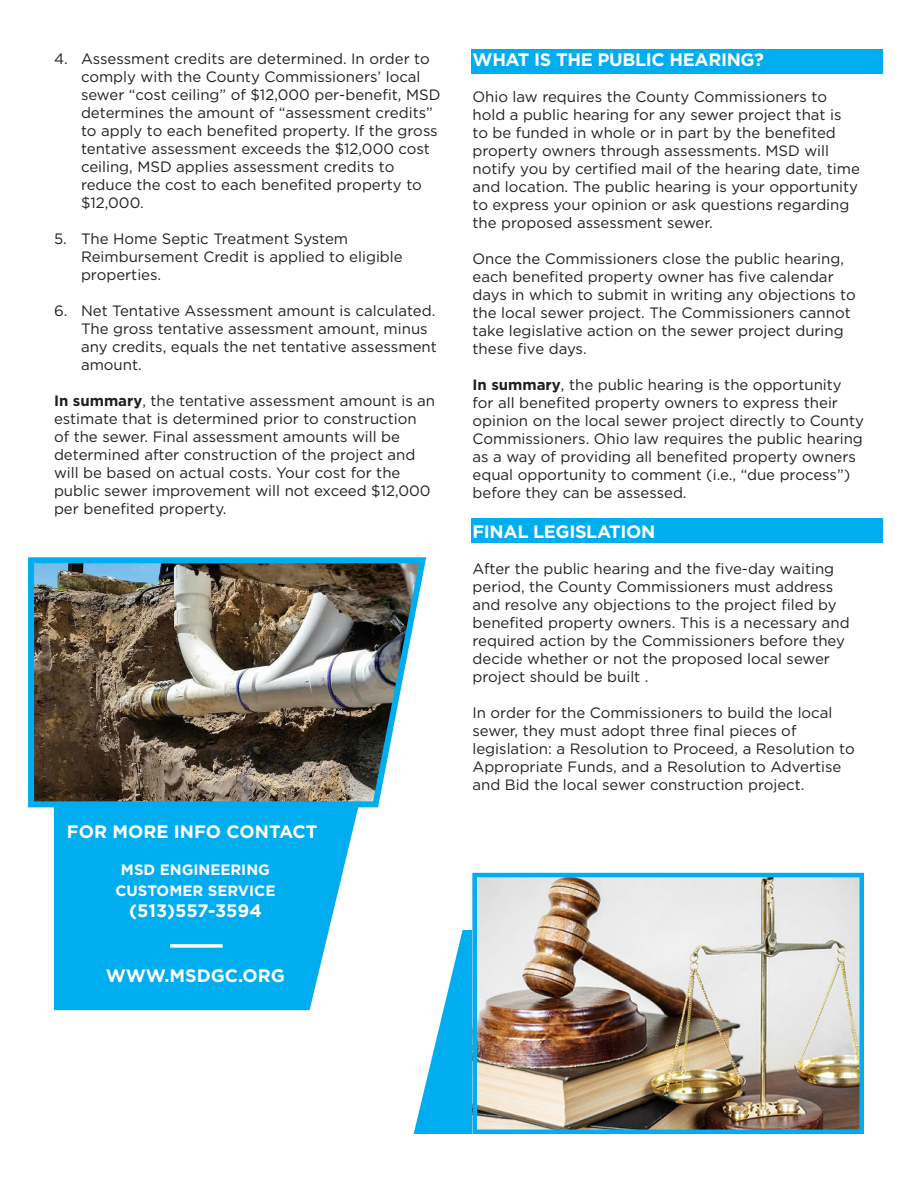
<style>
.page{position:relative;width:918px;height:1188px;background:#fff}
.page>*{position:absolute;margin:0;border:0;box-sizing:border-box;transform-origin:0 0}
.t1{font:700 18px "Gotham";color:#fff}
.t2{font:700 18px "Gotham";letter-spacing:-.02em;color:#fff}
.t3{font:15px/18px "Gotham";color:#231f20}
.t4{font:700 15px "Gotham";color:#fff}
.s1{font-weight:700}
</style>
<div class="page">
<div style="left:471px;top:49px;width:411px;height:25px;background:#00aeef"></div>
<div style="left:471px;top:518px;width:411px;height:25px;background:#00aeef"></div>
<img style="left:28px;top:557px;width:399px;height:251px">
<svg style="left:54px;top:806px;width:305px;height:204px;background:#13b4f0"></svg>
<svg style="left:414px;top:930px;width:58px;height:204px;fill:#00aeef"></svg>
<img style="left:477px;top:878px;width:382px;height:251px">
<div style="left:472px;top:873px;width:392px;height:261px;border:4px solid #00aeef"></div>
<hr style="left:170px;top:944px;width:52px;height:3px;background:#fff">
<p class="t3" style="left:81px;top:49px;width:361px;text-indent:-27px">4. Assessment credits are determined. In order to comply with the County Commissioners’ local sewer “cost ceiling” of $12,000 per-benefit, MSD determines the amount of “assessment credits” to apply to each benefited property. If the gross tentative assessment exceeds the $12,000 cost ceiling, MSD applies assessment credits to reduce the cost to each benefited property to $12,000.</p>
<p class="t3" style="left:81px;top:229px;width:323px;text-indent:-27px">5. The Home Septic Treatment System<br>Reimbursement Credit is applied to eligible properties.</p>
<p class="t3" style="left:81px;top:301px;width:357px;text-indent:-27px">6. Net Tentative Assessment amount is calculated.<br>The gross tentative assessment amount, minus any credits, equals the net tentative assessment amount.</p>
<p class="t3" style="left:54px;top:391px;width:383px"><span class="s1">In summary</span>, the tentative assessment amount is an estimate that is determined prior to construction of the sewer. Final assessment amounts will be determined after construction of the project and will be based on actual costs. Your cost for the public sewer improvement will not exceed $12,000 per benefited property.</p>
<p class="t1" style="left:67px;top:819px;width:252px">FOR MORE INFO CONTACT</p>
<p class="t4" style="left:121px;top:860px;width:150px">MSD ENGINEERING</p>
<p class="t4" style="left:116px;top:881px;width:161px">CUSTOMER SERVICE</p>
<p class="t1" style="left:129px;top:899px;width:134px">(513)557-3594</p>
<p class="t1" style="left:106px;top:964px;width:181px">WWW.MSDGC.ORG</p>
<p class="t2" style="left:472px;top:48px;width:293px">WHAT IS THE PUBLIC HEARING?</p>
<p class="t3" style="left:472px;top:88px;width:389px">Ohio law requires the County Commissioners to hold a public hearing for any sewer project that is to be funded in whole or in part by the benefited property owners through assessments. MSD will notify you by certified mail of the hearing date, time and location. The public hearing is your opportunity to express your opinion or ask questions regarding the proposed assessment sewer.</p>
<p class="t3" style="left:472px;top:250px;width:385px">Once the Commissioners close the public hearing, each benefited property owner has five calendar days in which to submit in writing any objections to the local sewer project. The Commissioners cannot take legislative action on the sewer project during these five days.</p>
<p class="t3" style="left:472px;top:376px;width:393px"><span class="s1">In summary</span>, the public hearing is the opportunity for all benefited property owners to express their opinion on the local sewer project directly to County Commissioners. Ohio law requires the public hearing as a way of providing all benefited property owners equal opportunity to comment (i.e., “due process”) before they can be assessed.</p>
<p class="t2" style="left:472px;top:520px;width:184px">FINAL LEGISLATION</p>
<p class="t3" style="left:472px;top:559px;width:379px">After the public hearing and the five-day waiting period, the County Commissioners must address and resolve any objections to the project filed by benefited property owners. This is a necessary and required action by the Commissioners before they decide whether or not the proposed local sewer project should be built .</p>
<p class="t3" style="left:472px;top:703px;width:384px">In order for the Commissioners to build the local sewer, they must adopt three final pieces of legislation: a Resolution to Proceed, a Resolution to Appropriate Funds, and a Resolution to Advertise and Bid the local sewer construction project.</p>
</div>
